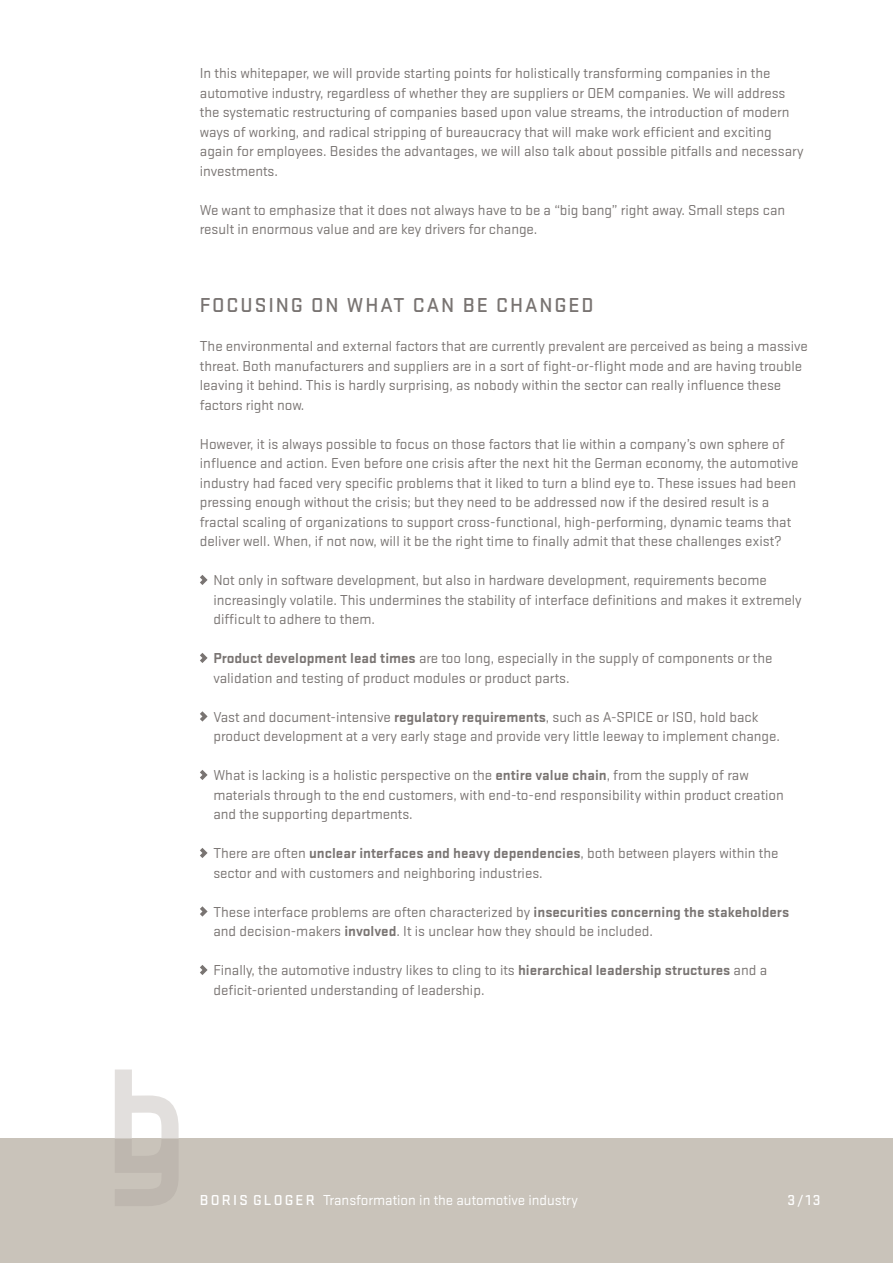
<style>
.page{position:relative;width:893px;height:1263px;background:#fff}
.page>*{position:absolute;margin:0;border:0;box-sizing:border-box;transform-origin:0 0}
.t1{font:500 21px "Stratum 2";letter-spacing:.09em;color:#797472}
.t2{font:15px/19.5px "Stratum 2";color:#797472}
.t3{font:15px "Stratum 2";color:#fff}
.t4{font:500 15px "Stratum 2";color:#fff}
.s1{font-weight:700}
.s2{font-weight:500}
</style>
<div class="page">
<div style="left:0;top:1138px;width:893px;height:125px;background:#c9c3ba"></div>
<svg style="left:200px;top:575px;width:8px;height:10px"></svg>
<svg style="left:200px;top:653px;width:8px;height:10px"></svg>
<svg style="left:200px;top:711px;width:8px;height:11px"></svg>
<svg style="left:200px;top:770px;width:8px;height:10px"></svg>
<svg style="left:200px;top:848px;width:8px;height:10px"></svg>
<svg style="left:200px;top:906px;width:8px;height:11px"></svg>
<svg style="left:200px;top:965px;width:8px;height:10px"></svg>
<svg style="left:115px;top:1069px;width:64px;height:137px"></svg>
<p class="t2" style="left:200px;top:63px;width:605px">In this whitepaper, we will provide starting points for holistically transforming companies in the automotive industry, regardless of whether they are suppliers or OEM companies. We will address the systematic restructuring of companies based upon value streams, the introduction of modern ways of working, and radical stripping of bureaucracy that will make work efficient and exciting again for employees. Besides the advantages, we will also talk about possible pitfalls and necessary investments.</p>
<p class="t2" style="left:200px;top:199px;width:587px">We want to emphasize that it does not always have to be a “big bang” right away. Small steps can result in enormous value and are key drivers for change.</p>
<h1 class="t1" style="left:200px;top:291px;width:395px">FOCUSING ON WHAT CAN BE CHANGED</h1>
<p class="t2" style="left:200px;top:336px;width:610px">The environmental and external factors that are currently prevalent are perceived as being a massive threat. Both manufacturers and suppliers are in a sort of fight-or-flight mode and are having trouble leaving it behind. This is hardly surprising, as nobody within the sector can really influence these factors right now.</p>
<p class="t2" style="left:200px;top:433px;width:600px">However, it is always possible to focus on those factors that lie within a company’s own sphere of influence and action. Even before one crisis after the next hit the German economy, the automotive industry had faced very specific problems that it liked to turn a blind eye to. These issues had been pressing enough without the crisis; but they need to be addressed now if the desired result is a fractal scaling of organizations to support cross-functional, high-performing, dynamic teams that deliver well. When, if not now, will it be the right time to finally admit that these challenges exist?</p>
<p class="t2" style="left:213px;top:570px;width:590px">Not only in software development, but also in hardware development, requirements become increasingly volatile. This undermines the stability of interface definitions and makes it extremely difficult to adhere to them.</p>
<p class="t2" style="left:213px;top:648px;width:561px"><span class="s1">Product development lead times</span> are too long, especially in the supply of components or the validation and testing of product modules or product parts.</p>
<p class="t2" style="left:213px;top:706px;width:568px">Vast and document-intensive <span class="s1">regulatory requirements</span>, such as A-SPICE or ISO, hold back product development at a very early stage and provide very little leeway to implement change.</p>
<p class="t2" style="left:213px;top:765px;width:572px">What is lacking is a holistic perspective on the <span class="s1">entire value chain</span>, from the supply of raw materials through to the end customers, with end-to-end responsibility within product creation and the supporting departments.</p>
<p class="t2" style="left:213px;top:843px;width:567px">There are often <span class="s1">unclear interfaces and heavy dependencies</span>, both between players within the sector and with customers and neighboring industries.</p>
<p class="t2" style="left:213px;top:901px;width:577px">These interface problems are often characterized by <span class="s1">insecurities concerning the stakeholders </span>and decision-makers <span class="s1">involved</span>. It is unclear how they should be included.</p>
<p class="t2" style="left:213px;top:960px;width:555px">Finally, the automotive industry likes to cling to its <span class="s1">hierarchical leadership structures</span> and a deficit-oriented understanding of leadership.</p>
<p class="t3" style="left:200px;top:1191px;width:380px"><span class="s2">BORIS GLOGER</span> Transformation in the automotive industry</p>
<p class="t4" style="left:788px;top:1190px;width:35px">3/13</p>
</div>
